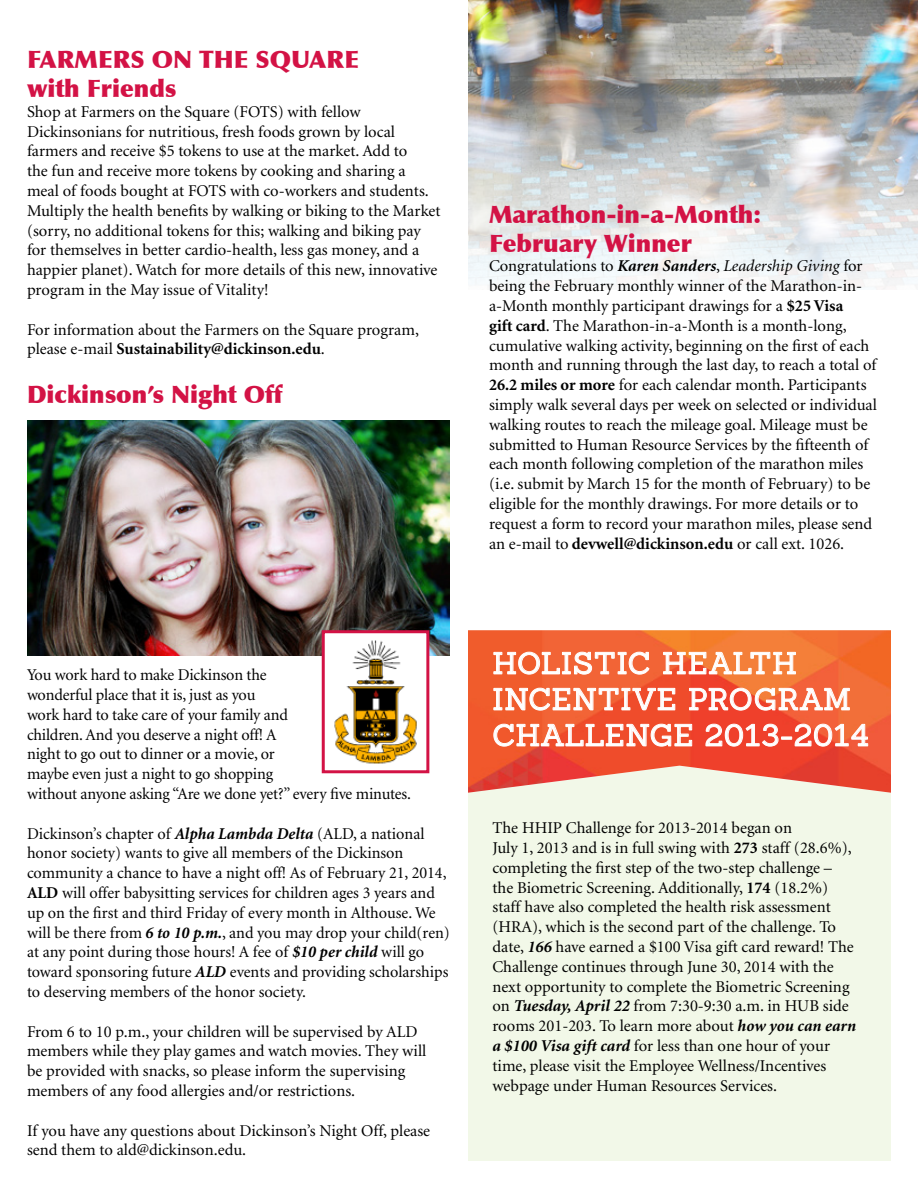
<style>
.page{position:relative;width:918px;height:1188px;background:#fff}
.page>*{position:absolute;margin:0;border:0;box-sizing:border-box;transform-origin:0 0}
.t1{font:30px/36px "Sanchez";letter-spacing:.02em;color:#fff}
.t2{font:900 24px/28.8px "Optima";color:#d31245}
.t3{font:16.5px/19.8px "Minion";color:#000}
.s1{font-weight:700}
.s2{font-weight:700;font-style:italic}
.s3{font-style:italic}
</style>
<div class="page">
<img style="left:468px;top:0;width:450px;height:290px">
<img style="left:27px;top:420px;width:423px;height:235px">
<div style="left:323px;top:632px;width:105px;height:140px;background:#fff"></div>
<img style="left:334px;top:640px;width:83px;height:124px">
<div style="left:322px;top:630px;width:107px;height:143px;border:3px solid #d31245"></div>
<div style="left:468px;top:630px;width:423px;height:531px;background:#f2f8e8"></div>
<img style="left:468px;top:630px;width:423px;height:163px">
<svg style="left:493px;top:652px;width:156px;height:23px;background:#f48663"></svg>
<svg style="left:663px;top:652px;width:133px;height:23px;background:#f59668"></svg>
<svg style="left:493px;top:688px;width:182px;height:23px;background:#f38262"></svg>
<svg style="left:689px;top:688px;width:161px;height:23px;background:#f48167"></svg>
<svg style="left:493px;top:724px;width:199px;height:23px;background:#f37b5f"></svg>
<svg style="left:705px;top:724px;width:163px;height:23px;background:#f2725d"></svg>
<h2 class="t2" style="left:27px;top:45px;width:334px">FARMERS ON THE SQUARE with Friends</h2>
<p class="t3" style="left:27px;top:102px;width:415px">Shop at Farmers on the Square (FOTS) with fellow Dickinsonians for nutritious, fresh foods grown by local farmers and receive $5 tokens to use at the market. Add to<br>the fun and receive more tokens by cooking and sharing a meal of foods bought at FOTS with co-workers and students.<br>Multiply the health benefits by walking or biking to the Market (sorry, no additional tokens for this; walking and biking pay for themselves in better cardio-health, less gas money, and a happier planet). Watch for more details of this new, innovative program in the May issue of Vitality!</p>
<p class="t3" style="left:27px;top:320px;width:394px">For information about the Farmers on the Square program, please e-mail <span class="s1">Sustainability@dickinson.edu</span>.</p>
<h2 class="t2" style="left:27px;top:380px;width:257px">Dickinson’s Night Off</h2>
<h2 class="t2" style="left:489px;top:200px;width:274px">Marathon-in-a-Month:<br>February Winner</h2>
<p class="t3" style="left:489px;top:257px;width:390px">Congratulations to <span class="s2">Karen Sanders</span>, <span class="s3">Leadership Giving</span> for being the February monthly winner of the Marathon-in&shy;a-Month monthly participant drawings for a <span class="s1">$25 Visa<br>gift card</span>. The Marathon-in-a-Month is a month-long, cumulative walking activity, beginning on the first of each month and running through the last day, to reach a total of <span class="s1">26.2 miles or more</span> for each calendar month. Participants simply walk several days per week on selected or individual walking routes to reach the mileage goal. Mileage must be submitted to Human Resource Services by the fifteenth of each month following completion of the marathon miles (i.e. submit by March 15 for the month of February) to be eligible for the monthly drawings. For more details or to request a form to record your marathon miles, please send an e-mail to <span class="s1">devwell@dickinson.edu</span> or call ext. 1026.</p>
<p class="t3" style="left:27px;top:666px;width:386px">You work hard to make Dickinson the<br>wonderful place that it is, just as you<br>work hard to take care of your family and<br>children. And you deserve a night off! A<br>night to go out to dinner or a movie, or<br>maybe even just a night to go shopping<br>without anyone asking “Are we done yet?” every five minutes.</p>
<p class="t3" style="left:27px;top:824px;width:424px">Dickinson’s chapter of <span class="s2">Alpha Lambda Delta</span> (ALD, a national honor society) wants to give all members of the Dickinson community a chance to have a night off! As of February 21, 2014, <span class="s1">ALD</span> will offer babysitting services for children ages 3 years and up on the first and third Friday of every month in Althouse. We will be there from <span class="s2">6 to 10 p.m.</span>, and you may drop your child(ren) at any point during those hours! A fee of <span class="s2">$10 per child</span> will go toward sponsoring future <span class="s2">ALD</span> events and providing scholarships to deserving members of the honor society.</p>
<p class="t3" style="left:27px;top:1022px;width:401px">From 6 to 10 p.m., your children will be supervised by ALD members while they play games and watch movies. They will be provided with snacks, so please inform the supervising members of any food allergies and/or restrictions.</p>
<p class="t3" style="left:27px;top:1121px;width:405px">If you have any questions about Dickinson’s Night Off, please send them to ald@dickinson.edu.</p>
<h1 class="t1" style="left:492px;top:645px;width:378px">HOLISTIC HEALTH<br>INCENTIVE PROGRAM<br>CHALLENGE 2013-2014</h1>
<p class="t3" style="left:492px;top:819px;width:365px">The HHIP Challenge for 2013-2014 began on<br>July 1, 2013 and is in full swing with <span class="s1">273</span> staff (28.6%), completing the first step of the two-step challenge – the Biometric Screening. Additionally, <span class="s1">174</span> (18.2%) staff have also completed the health risk assessment (HRA), which is the second part of the challenge. To date, <span class="s2">166</span> have earned a $100 Visa gift card reward! The Challenge continues through June 30, 2014 with the next opportunity to complete the Biometric Screening on <span class="s2">Tuesday, April 22</span> from 7:30-9:30 a.m. in HUB side rooms 201-203. To learn more about <span class="s2">how you can earn a $100 Visa gift card</span> for less than one hour of your time, please visit the Employee Wellness/Incentives webpage under Human Resources Services.</p>
</div>
